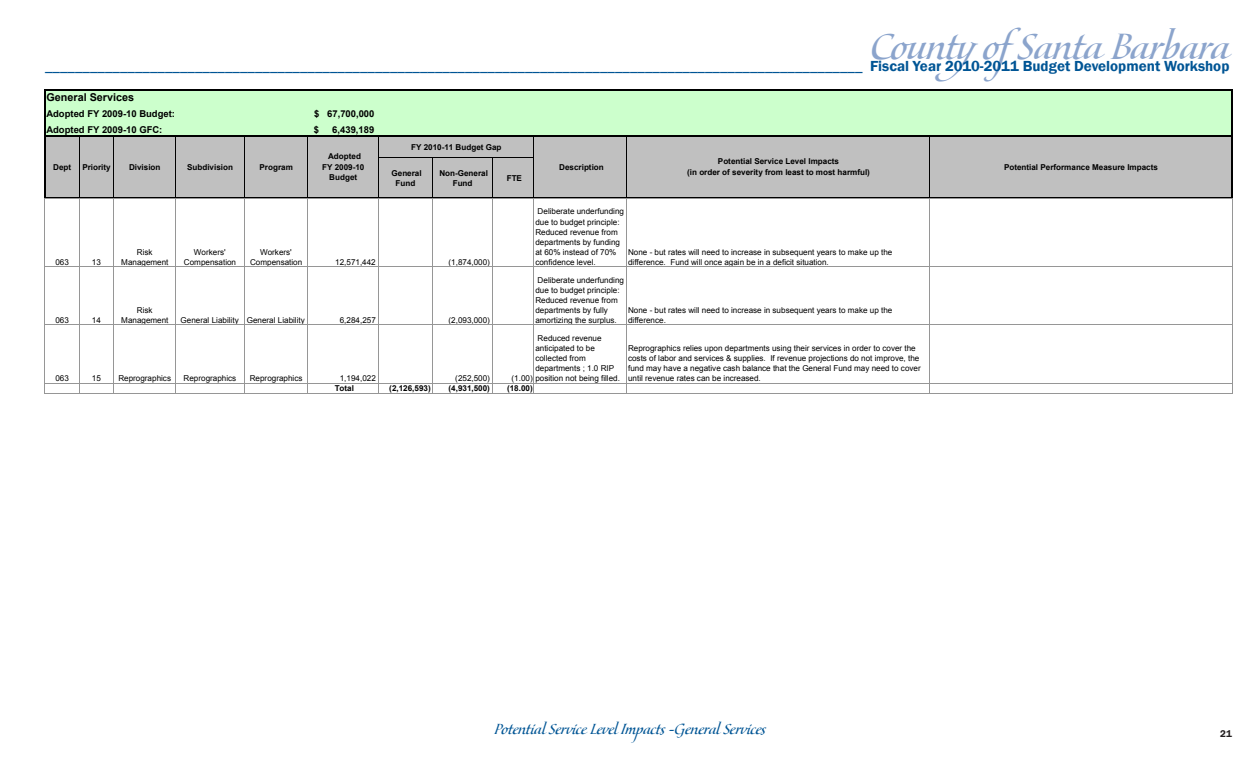
<style>
.page{position:relative;width:1260px;height:765px;background:#fff}
.page>*{position:absolute;margin:0;border:0;box-sizing:border-box;transform-origin:0 0}
.t1{font:700 43.75px "Maestro L";color:#8ba4cc}
.t2{font:700 17.5px "Maestro L";color:#005595}
.t3{font:15px "Franklin Gothic";color:#005595}
.t4{font:700 10.75px "Arial";color:#000}
.t5{font:600 10px "Franklin Gothic";color:#231f20}
.t6{font:700 9.5px "Arial";color:#000}
.t7{font:8.12px/10px "Arial";color:#000}
.t8{font:700 8.12px/10.4px "Arial";color:#000;text-align:center}
.s1{font-weight:600}
</style>
<div class="page">
<div style="left:45px;top:90px;width:1187px;height:46px;background:#cfc"></div>
<div style="left:45px;top:136px;width:1187px;height:62px;background:#c0c0c0"></div>
<hr style="left:44px;top:90px;width:1px;height:109px;background:#000">
<hr style="left:79px;top:137px;width:1px;height:61px;background:#000">
<hr style="left:113px;top:137px;width:1px;height:61px;background:#000">
<hr style="left:175px;top:137px;width:1px;height:61px;background:#000">
<hr style="left:244px;top:137px;width:1px;height:61px;background:#000">
<hr style="left:308px;top:137px;width:1px;height:61px;background:#000">
<hr style="left:378px;top:137px;width:1px;height:61px;background:#000">
<hr style="left:432px;top:158px;width:1px;height:40px;background:#000">
<hr style="left:492px;top:158px;width:1px;height:40px;background:#000">
<hr style="left:534px;top:137px;width:1px;height:61px;background:#000">
<hr style="left:626px;top:137px;width:1px;height:61px;background:#000">
<hr style="left:929px;top:137px;width:1px;height:61px;background:#000">
<hr style="left:1231px;top:91px;width:2px;height:108px;background:#000">
<hr style="left:45px;top:90px;width:1188px;height:1px;background:#000">
<hr style="left:45px;top:136px;width:1188px;height:1px;background:#000">
<hr style="left:378px;top:158px;width:156px;height:1px;background:#000">
<hr style="left:44px;top:198px;width:1px;height:196px;background:#969696">
<hr style="left:79px;top:199px;width:1px;height:195px;background:#969696">
<hr style="left:113px;top:199px;width:1px;height:195px;background:#969696">
<hr style="left:175px;top:199px;width:1px;height:195px;background:#969696">
<hr style="left:244px;top:199px;width:1px;height:195px;background:#969696">
<hr style="left:308px;top:199px;width:1px;height:195px;background:#969696">
<hr style="left:378px;top:199px;width:1px;height:195px;background:#969696">
<hr style="left:432px;top:199px;width:1px;height:195px;background:#969696">
<hr style="left:492px;top:199px;width:1px;height:195px;background:#969696">
<hr style="left:534px;top:199px;width:1px;height:195px;background:#969696">
<hr style="left:626px;top:199px;width:1px;height:195px;background:#969696">
<hr style="left:929px;top:199px;width:1px;height:195px;background:#969696">
<hr style="left:1232px;top:199px;width:1px;height:195px;background:#969696">
<hr style="left:45px;top:198px;width:1187px;height:1px;background:#969696">
<hr style="left:45px;top:266px;width:1187px;height:1px;background:#969696">
<hr style="left:45px;top:325px;width:1187px;height:1px;background:#969696">
<hr style="left:45px;top:383px;width:1187px;height:1px;background:#969696">
<hr style="left:45px;top:393px;width:1187px;height:1px;background:#969696">
<h1 class="t1" style="left:871px;top:18px;width:360px">CountyofSanta Barbara</h1>
<h3 class="t3" style="left:45px;top:57px;width:1186px">_____________________________________________________________________________________________________________ <span class="s1">Fiscal Year 2010-2011 Budget Development Workshop</span></h3>
<p class="t4" style="left:47px;top:90px;width:89px">General Services</p>
<p class="t6" style="left:46px;top:107px;width:130px">Adopted FY 2009-10 Budget:</p>
<p class="t6" style="left:314px;top:107px;width:62px">$ 67,700,000</p>
<p class="t6" style="left:46px;top:123px;width:118px">Adopted FY 2009-10 GFC:</p>
<p class="t6" style="left:314px;top:123px;width:7px">$</p>
<p class="t6" style="left:332px;top:123px;width:44px">6,439,189</p>
<p class="t8" style="left:411px;top:142px;width:92px">FY 2010-11 Budget Gap</p>
<p class="t8" style="left:322px;top:151px;width:44px">Adopted<br>FY 2009-10<br>Budget</p>
<p class="t8" style="left:687px;top:156px;width:184px">Potential Service Level Impacts<br>(in order of severity from least to most harmful)</p>
<p class="t8" style="left:53px;top:162px;width:19px">Dept</p>
<p class="t8" style="left:82px;top:162px;width:30px">Priority</p>
<p class="t8" style="left:129px;top:162px;width:33px">Division</p>
<p class="t8" style="left:187px;top:162px;width:47px">Subdivision</p>
<p class="t8" style="left:260px;top:162px;width:35px">Program</p>
<p class="t8" style="left:559px;top:162px;width:46px">Description</p>
<p class="t8" style="left:1004px;top:162px;width:155px">Potential Performance Measure Impacts</p>
<p class="t8" style="left:392px;top:168px;width:32px">General<br>Fund</p>
<p class="t8" style="left:439px;top:168px;width:50px">Non-General<br>Fund</p>
<p class="t8" style="left:507px;top:173px;width:17px">FTE</p>
<p class="t7" style="left:55px;top:257px;width:15px">063</p>
<p class="t7" style="left:92px;top:257px;width:11px">13</p>
<p class="t7" style="left:121px;top:247px;width:49px;text-align:center">Risk<br>Management</p>
<p class="t7" style="left:184px;top:247px;width:54px;text-align:center">Workers'<br>Compensation</p>
<p class="t7" style="left:250px;top:247px;width:54px;text-align:center">Workers'<br>Compensation</p>
<p class="t7" style="left:335px;top:257px;width:42px">12,571,442</p>
<p class="t7" style="left:449px;top:257px;width:43px">(1,874,000)</p>
<p class="t7" style="left:55px;top:315px;width:15px">063</p>
<p class="t7" style="left:92px;top:315px;width:11px">14</p>
<p class="t7" style="left:121px;top:305px;width:49px;text-align:center">Risk<br>Management</p>
<p class="t7" style="left:181px;top:315px;width:126px">General Liability General Liability</p>
<p class="t7" style="left:340px;top:315px;width:38px">6,284,257</p>
<p class="t7" style="left:449px;top:315px;width:43px">(2,093,000)</p>
<p class="t7" style="left:535px;top:207px;width:90px">Deliberate underfunding due to budget principle:<br>Reduced revenue from departments by funding at 60% instead of 70% confidence level.</p>
<p class="t7" style="left:628px;top:247px;width:266px">None - but rates will need to increase in subsequent years to make up the difference. Fund will once again be in a deficit situation.</p>
<p class="t7" style="left:535px;top:275px;width:90px">Deliberate underfunding due to budget principle:<br>Reduced revenue from departments by fully amortizing the surplus.</p>
<p class="t7" style="left:628px;top:305px;width:266px">None - but rates will need to increase in subsequent years to make up the difference.</p>
<p class="t7" style="left:535px;top:333px;width:80px">Reduced revenue anticipated to be collected from departments ; 1.0 RIP</p>
<p class="t7" style="left:628px;top:343px;width:294px">Reprographics relies upon departments using their services in order to cover the costs of labor and services &amp; supplies. If revenue projections do not improve, the fund may have a negative cash balance that the General Fund may need to cover until revenue rates can be increased.</p>
<p class="t7" style="left:55px;top:373px;width:15px">063</p>
<p class="t7" style="left:92px;top:373px;width:11px">15</p>
<p class="t7" style="left:118px;top:373px;width:54px">Reprographics</p>
<p class="t7" style="left:184px;top:373px;width:54px">Reprographics</p>
<p class="t7" style="left:250px;top:373px;width:54px">Reprographics</p>
<p class="t7" style="left:340px;top:373px;width:38px">1,194,022</p>
<p class="t7" style="left:455px;top:373px;width:36px">(252,500)</p>
<p class="t7" style="left:512px;top:373px;width:110px">(1.00) position not being filled.</p>
<p class="t8" style="left:335px;top:383px;width:21px">Total</p>
<p class="t8" style="left:389px;top:383px;width:43px">(2,126,593)</p>
<p class="t8" style="left:449px;top:383px;width:43px">(4,931,500)</p>
<p class="t8" style="left:507px;top:383px;width:27px">(18.00)</p>
<p class="t2" style="left:494px;top:717px;width:273px">Potential Service Level Impacts -General Services</p>
<p class="t5" style="left:1220px;top:727px;width:13px">21</p>
</div>
